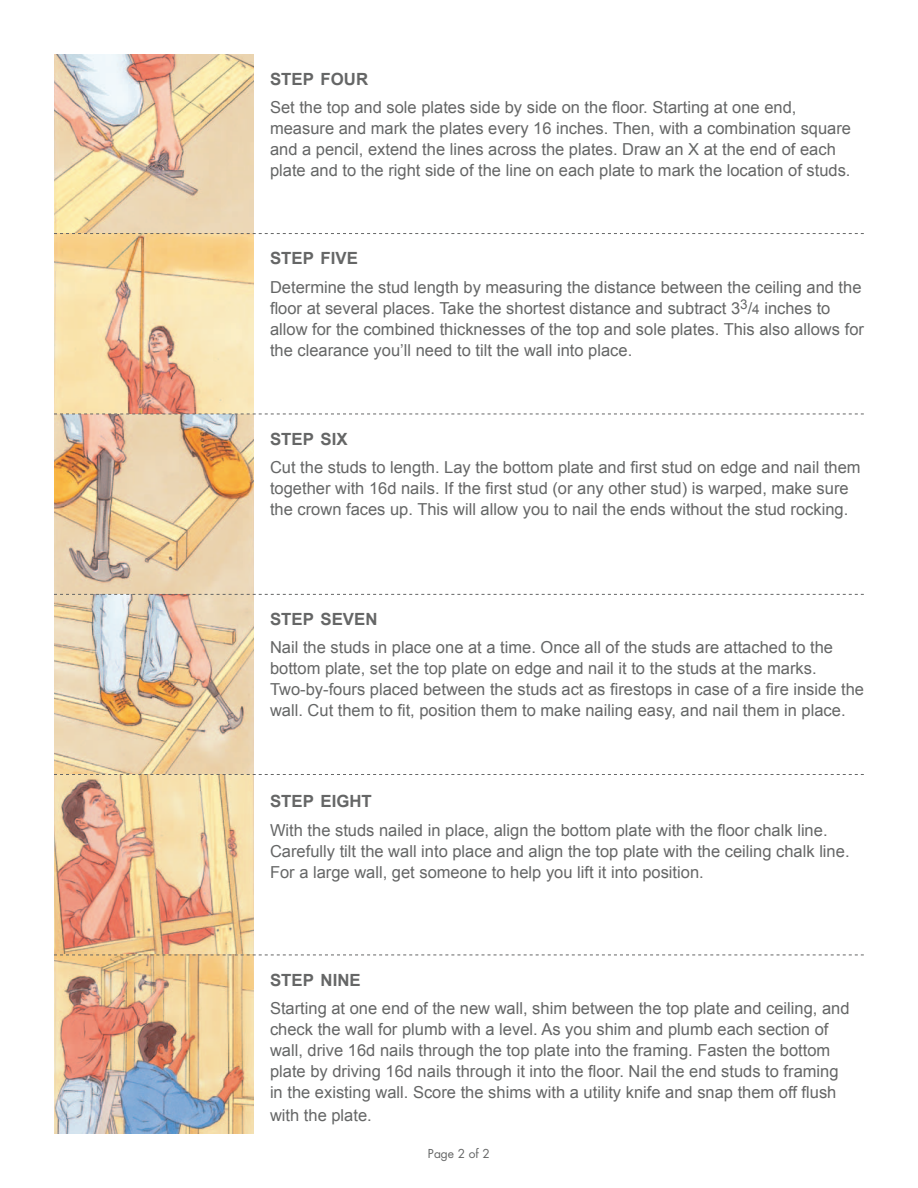
<style>
.page{position:relative;width:918px;height:1188px;background:#fff}
.page>*{position:absolute;margin:0;border:0;box-sizing:border-box;transform-origin:0 0}
.t1{font:700 16.8px "Arial";color:#656666}
.t2{font:16.5px/21px "Arial";color:#656666}
.t3{font:12px "Futura LT";color:#656666}
.s1{font-size:13.5px}
</style>
<div class="page">
<img style="left:54px;top:54px;width:200px;height:1080px">
<svg style="left:54px;top:233px;width:810px;height:1px"></svg>
<svg style="left:54px;top:414px;width:810px;height:1px"></svg>
<svg style="left:54px;top:594px;width:810px;height:1px"></svg>
<svg style="left:54px;top:774px;width:810px;height:1px"></svg>
<svg style="left:54px;top:955px;width:810px;height:1px"></svg>
<p class="t1" style="left:270px;top:70px;width:100px">STEP FOUR</p>
<p class="t2" style="left:270px;top:97px;width:583px">Set the top and sole plates side by side on the floor. Starting at one end, measure and mark the plates every 16 inches. Then, with a combination square and a pencil, extend the lines across the plates. Draw an X at the end of each plate and to the right side of the line on each plate to mark the location of studs.</p>
<p class="t1" style="left:270px;top:249px;width:89px">STEP FIVE</p>
<p class="t2" style="left:270px;top:277px;width:596px">Determine the stud length by measuring the distance between the ceiling and the floor at several places. Take the shortest distance and subtract 3<sup>3</sup>/<span class="s1">4</span> inches to allow for the combined thicknesses of the top and sole plates. This also allows for the clearance you’ll need to tilt the wall into place.</p>
<p class="t1" style="left:270px;top:429px;width:79px">STEP SIX</p>
<p class="t2" style="left:270px;top:457px;width:592px">Cut the studs to length. Lay the bottom plate and first stud on edge and nail them together with 16d nails. If the first stud (or any other stud) is warped, make sure the crown faces up. This will allow you to nail the ends without the stud rocking.</p>
<p class="t1" style="left:270px;top:610px;width:109px">STEP SEVEN</p>
<p class="t2" style="left:270px;top:637px;width:596px">Nail the studs in place one at a time. Once all of the studs are attached to the bottom plate, set the top plate on edge and nail it to the studs at the marks.<br>Two-by-fours placed between the studs act as firestops in case of a fire inside the wall. Cut them to fit, position them to make nailing easy, and nail them in place.</p>
<p class="t1" style="left:270px;top:792px;width:103px">STEP EIGHT</p>
<p class="t2" style="left:270px;top:819px;width:581px">With the studs nailed in place, align the bottom plate with the floor chalk line.<br>Carefully tilt the wall into place and align the top plate with the ceiling chalk line.<br>For a large wall, get someone to help you lift it into position.</p>
<p class="t1" style="left:270px;top:970px;width:92px">STEP NINE</p>
<p class="t2" style="left:270px;top:998px;width:581px">Starting at one end of the new wall, shim between the top plate and ceiling, and check the wall for plumb with a level. As you shim and plumb each section of wall, drive 16d nails through the top plate into the framing. Fasten the bottom plate by driving 16d nails through it into the floor. Nail the end studs to framing in the existing wall. Score the shims with a utility knife and snap them off flush</p>
<p class="t2" style="left:270px;top:1104px;width:103px">with the plate.</p>
<p class="t3" style="left:428px;top:1146px;width:64px">Page 2 of 2</p>
</div>
